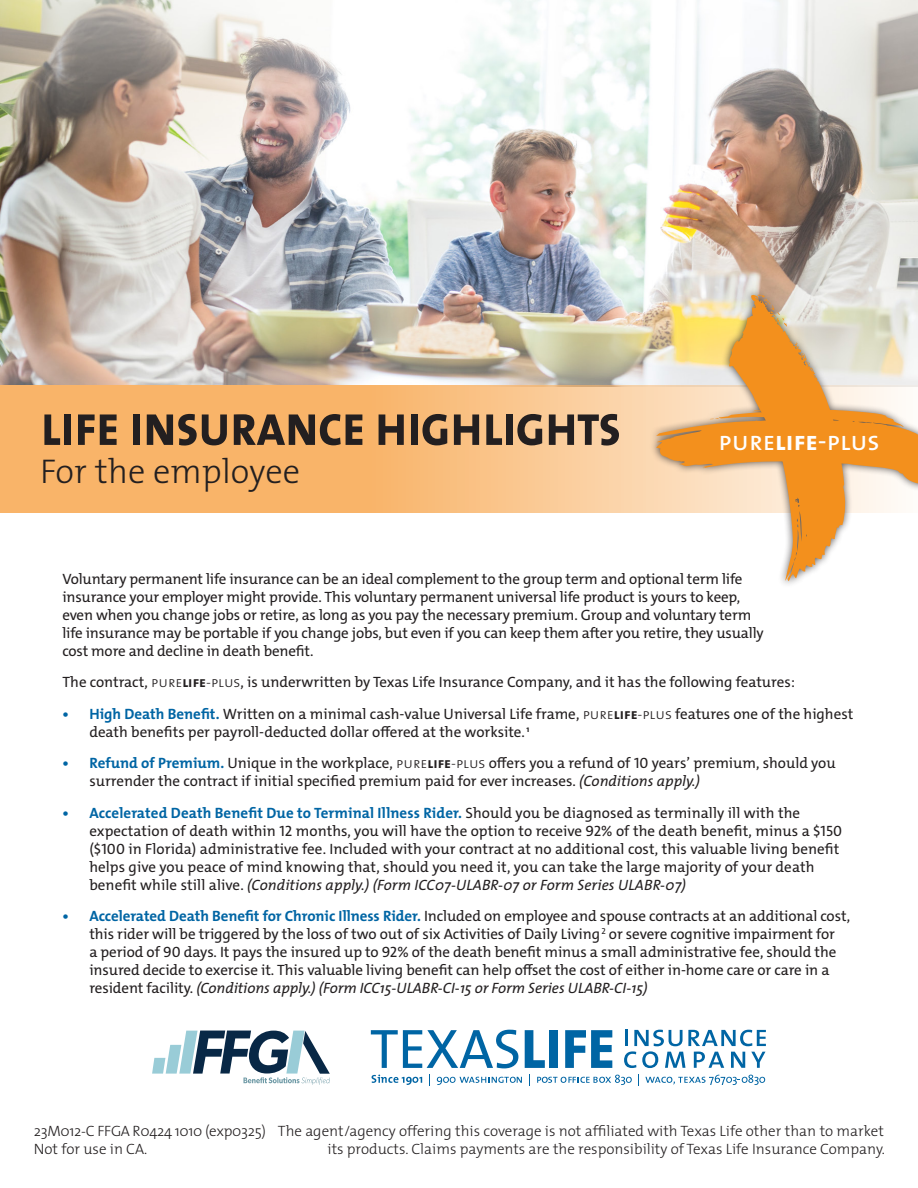
<style>
.page{position:relative;width:918px;height:1188px;background:#fff}
.page>*{position:absolute;margin:0;border:0;box-sizing:border-box;transform-origin:0 0}
.t1{font:58.5px "The Mix Bold Caps";letter-spacing:-.025em;color:#231f20;scale:.9 1}
.t2{font:300 34.5px "The Mix";color:#231f20}
.t3{font:27px "The Mix Caps";color:#fff}
.t4{font:15px/18px "The Mix";letter-spacing:-.005em;color:#231f20}
.t5{font:300 15px/18px "The Mix";color:#231f20;text-align:right}
.t6{font:300 15px "The Mix";letter-spacing:-.02em;color:#231f20}
.s1{font-family:"The Mix Bold Caps"}
.s2{font-family:"The Mix"}
.s3{font-family:"The Mix Light Caps"}
.s4{font-weight:700;color:#0065a4}
.s5{font-style:italic}
</style>
<div class="page">
<img style="left:0;top:0;width:918px;height:385px">
<svg style="left:0;top:385px;width:649px;height:128px;background:#f9bb78"></svg>
<div style="left:649px;top:287px;width:269px;height:301px;background:#231f20;opacity:.75"></div>
<svg style="left:656px;top:294px;width:262px;height:287px"></svg>
<svg style="left:371px;top:1030px;width:147px;height:38px"></svg>
<svg style="left:525px;top:1030px;width:20px;height:38px"></svg>
<div style="left:549px;top:1030px;width:8px;height:38px;background:#0065a4"></div>
<svg style="left:565px;top:1030px;width:47px;height:38px"></svg>
<svg style="left:624px;top:1030px;width:142px;height:38px"></svg>
<svg style="left:372px;top:1075px;width:50px;height:10px"></svg>
<svg style="left:429px;top:1074px;width:1px;height:12px"></svg>
<svg style="left:437px;top:1077px;width:85px;height:8px"></svg>
<svg style="left:529px;top:1074px;width:1px;height:12px"></svg>
<svg style="left:537px;top:1075px;width:95px;height:10px"></svg>
<svg style="left:638px;top:1074px;width:1px;height:12px"></svg>
<svg style="left:645px;top:1075px;width:120px;height:10px"></svg>
<svg style="left:152px;top:1031px;width:178px;height:54px"></svg>
<p class="t1" style="left:40px;top:376px;width:647px">life insurance highlights</p>
<p class="t2" style="left:40px;top:443px;width:261px">For the employee</p>
<p class="t3" style="left:719px;top:418px;width:163px">pure<span class="s1">life</span><span class="s2">-</span>plus</p>
<p class="t4" style="left:62px;top:570px;width:703px">Voluntary permanent life insurance can be an ideal complement to the group term and optional term life insurance your employer might provide. This voluntary permanent universal life product is yours to keep, even when you change jobs or retire, as long as you pay the necessary premium. Group and voluntary term life insurance may be portable if you change jobs, but even if you can keep them after you retire, they usually cost more and decline in death benefit.</p>
<p class="t4" style="left:62px;top:673px;width:734px">The contract, <span class="s3">pure</span><span class="s1">life</span><span class="s3">-plus</span>, is underwritten by Texas Life Insurance Company, and it has the following features:</p>
<p class="t4" style="left:89px;top:705px;width:765px;text-indent:-27px"><span class="s4">• High Death Benefit.</span> Written on a minimal cash-value Universal Life frame, <span class="s3">pure</span><span class="s1">life</span><span class="s3">-plus</span> features one of the highest death benefits per payroll-deducted dollar offered at the worksite. <sup>1</sup></p>
<p class="t4" style="left:89px;top:754px;width:748px;text-indent:-27px"><span class="s4">• Refund of Premium.</span> Unique in the workplace, <span class="s3">pure</span><span class="s1">life</span><span class="s3">-plus</span> offers you a refund of 10 years’ premium, should you surrender the contract if initial specified premium paid for ever increases. <span class="s5">(Conditions apply.)</span></p>
<p class="t4" style="left:89px;top:804px;width:754px;text-indent:-27px"><span class="s4">• Accelerated Death Benefit Due to Terminal Illness Rider.</span> Should you be diagnosed as terminally ill with the expectation of death within 12 months, you will have the option to receive 92% of the death benefit, minus a $150 ($100 in Florida) administrative fee. Included with your contract at no additional cost, this valuable living benefit helps give you peace of mind knowing that, should you need it, you can take the large majority of your death benefit while still alive. <span class="s5">(Conditions apply.) (Form ICC07-ULABR-07 or Form Series ULABR-07)</span></p>
<p class="t4" style="left:89px;top:907px;width:762px;text-indent:-27px"><span class="s4">• Accelerated Death Benefit for Chronic Illness Rider.</span> Included on employee and spouse contracts at an additional cost, this rider will be triggered by the loss of two out of six Activities of Daily Living <sup>2</sup> or severe cognitive impairment for<br>a period of 90 days. It pays the insured up to 92% of the death benefit minus a small administrative fee, should the insured decide to exercise it. This valuable living benefit can help offset the cost of either in-home care or care in a resident facility. <span class="s5">(Conditions apply.) (Form ICC15-ULABR-CI-15 or Form Series ULABR-CI-15)</span></p>
<p class="t6" style="left:34px;top:1119px;width:234px">23M012-C FFGA R0424 1010 (exp0325)</p>
<p class="t5" style="left:34px;top:1140px;width:115px">Not for use in CA.</p>
<p class="t5" style="left:278px;top:1122px;width:608px">The agent/agency offering this coverage is not affiliated with Texas Life other than to market its products. Claims payments are the responsibility of Texas Life Insurance Company.</p>
</div>
